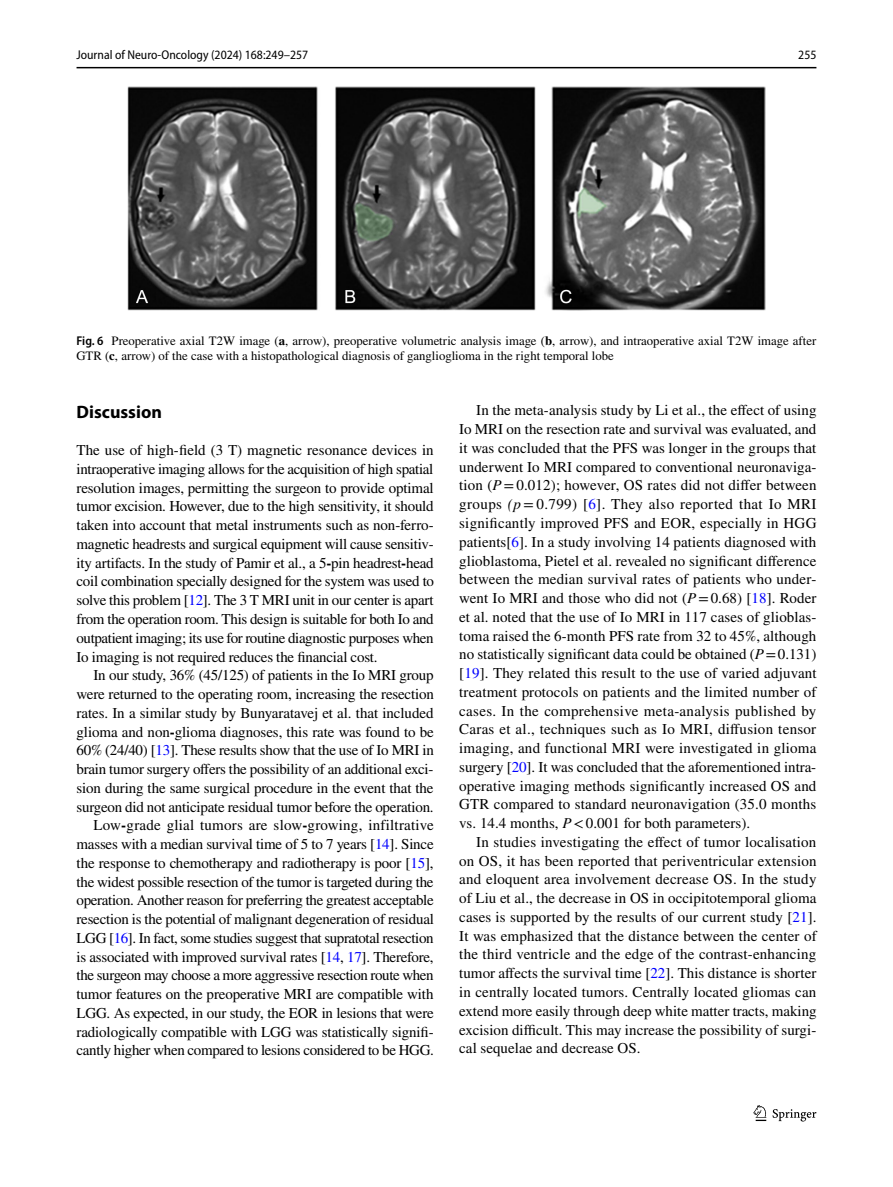
<style>
.page{position:relative;width:893px;height:1187px;background:#fff}
.page>*{position:absolute;margin:0;border:0;box-sizing:border-box;transform-origin:0 0}
.t1{font:700 18px "Myriad Pro";color:#000}
.t2{font:15px/18.8px "STIX";letter-spacing:-.015em;color:#000;text-align:justify}
.t3{font:12.75px/15px "STIX";color:#000}
.t4{font:semi-condensed 12.75px "Myriad Pro";color:#000}
.s1{font-family:"Myriad Pro";font-weight:600;font-stretch:semi-condensed}
.s2{font-weight:700}
.s3{color:#00f}
.s4{font-style:italic}
</style>
<div class="page">
<hr style="left:77px;top:67px;width:739px;height:1px;background:#000">
<svg style="left:753px;top:1105px;width:13px;height:15px"></svg>
<svg style="left:773px;top:1109px;width:43px;height:12px"></svg>
<img style="left:128px;top:87px;width:637px;height:223px">
<p class="t4" style="left:77px;top:48px;width:233px">Journal of Neuro-Oncology (2024) 168:249–257</p>
<p class="t4" style="left:798px;top:48px;width:20px">255</p>
<p class="t3" style="left:77px;top:334px;width:741px"><span class="s1">Fig. 6</span> Preoperative axial T2W image (<span class="s2">a</span>, arrow), preoperative volumetric analysis image (<span class="s2">b</span>, arrow), and intraoperative axial T2W image after<br>GTR (<span class="s2">c</span>, arrow) of the case with a histopathological diagnosis of ganglioglioma in the right temporal lobe</p>
<p class="t1" style="left:77px;top:400px;width:87px">Discussion</p>
<p class="t2" style="left:77px;top:441px;width:359px">The use of high-field (3 T) magnetic resonance devices in intraoperative imaging allows for the acquisition of high spatial resolution images, permitting the surgeon to provide optimal tumor excision. However, due to the high sensitivity, it should taken into account that metal instruments such as non-ferro&shy;magnetic headrests and surgical equipment will cause sensitiv&shy;ity artifacts. In the study of Pamir et al., a 5<span class="s2">-</span>pin headrest<span class="s2">-</span>head coil combination specially designed for the system was used to solve this problem [<span class="s3">12</span>]. The 3 T MRI unit in our center is apart from the operation room. This design is suitable for both Io and outpatient imaging; its use for routine diagnostic purposes when Io imaging is not required reduces the financial cost.</p>
<p class="t2" style="left:77px;top:666px;width:359px;text-align:right">In our study, 36% (45/125) of patients in the Io MRI group were returned to the operating room, increasing the resection rates. In a similar study by Bunyaratavej et al. that included glioma and non<span class="s2">-</span>glioma diagnoses, this rate was found to be 60% (24/40) [<span class="s3">13</span>]. These results show that the use of Io MRI in brain tumor surgery offers the possibility of an additional exci&shy;sion during the same surgical procedure in the event that the surgeon did not anticipate residual tumor before the operation.<br>Low<span class="s2">-</span>grade glial tumors are slow<span class="s2">-</span>growing, infiltrative masses with a median survival time of 5 to 7 years [<span class="s3">14</span>]. Since the response to chemotherapy and radiotherapy is poor [<span class="s3">15</span>], the widest possible resection of the tumor is targeted during the operation. Another reason for preferring the greatest acceptable resection is the potential of malignant degeneration of residual LGG [<span class="s3">16</span>]. In fact, some studies suggest that supratotal resection is associated with improved survival rates [<span class="s3">14</span>, <span class="s3">17</span>]. Therefore, the surgeon may choose a more aggressive resection route when tumor features on the preoperative MRI are compatible with LGG. As expected, in our study, the EOR in lesions that were radiologically compatible with LGG was statistically signifi&shy;cantly higher when compared to lesions considered to be HGG.</p>
<p class="t2" style="left:459px;top:402px;width:359px;text-indent:17px">In the meta-analysis study by Li et al., the effect of using Io MRI on the resection rate and survival was evaluated, and it was concluded that the PFS was longer in the groups that underwent Io MRI compared to conventional neuronaviga&shy;tion (<span class="s4">P</span>=0.012); however, OS rates did not differ between groups <span class="s4">(p</span> = 0.799) [<span class="s3">6</span>]. They also reported that Io MRI significantly improved PFS and EOR, especially in HGG patients[<span class="s3">6</span>]. In a study involving 14 patients diagnosed with glioblastoma, Pietel et al. revealed no significant difference between the median survival rates of patients who under&shy;went Io MRI and those who did not (<span class="s4">P</span>=0.68) [<span class="s3">18</span>]. Roder et al. noted that the use of Io MRI in 117 cases of glioblas&shy;toma raised the 6-month PFS rate from 32 to 45%, although no statistically significant data could be obtained (<span class="s4">P</span>=0.131) [<span class="s3">19</span>]. They related this result to the use of varied adjuvant treatment protocols on patients and the limited number of cases. In the comprehensive meta-analysis published by Caras et al., techniques such as Io MRI, diffusion tensor imaging, and functional MRI were investigated in glioma surgery [<span class="s3">20</span>]. It was concluded that the aforementioned intra&shy;operative imaging methods significantly increased OS and GTR compared to standard neuronavigation (35.0 months vs. 14.4 months, <span class="s4">P</span>&lt;0.001 for both parameters).</p>
<p class="t2" style="left:459px;top:833px;width:359px;text-indent:17px">In studies investigating the effect of tumor localisation on OS, it has been reported that periventricular extension and eloquent area involvement decrease OS. In the study of Liu et al., the decrease in OS in occipitotemporal glioma cases is supported by the results of our current study [<span class="s3">21</span>].<br>It was emphasized that the distance between the center of the third ventricle and the edge of the contrast-enhancing tumor affects the survival time [<span class="s3">22</span>]. This distance is shorter in centrally located tumors. Centrally located gliomas can extend more easily through deep white matter tracts, making excision difficult. This may increase the possibility of surgi&shy;cal sequelae and decrease OS.</p>
</div>
